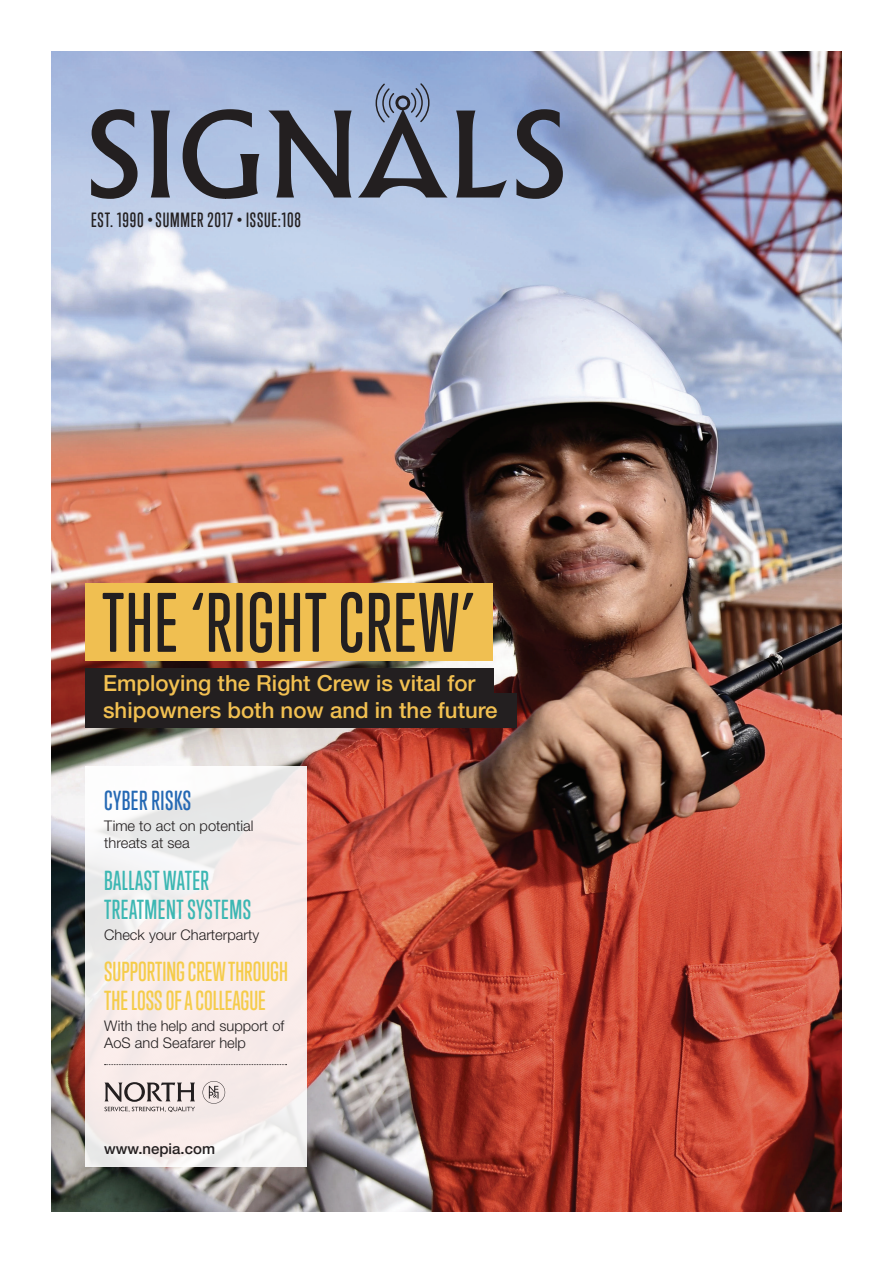
<style>
.page{position:relative;width:893px;height:1263px;background:#fff}
.page>*{position:absolute;margin:0;border:0;box-sizing:border-box;transform-origin:0 0}
.t1{font:500 76.95px "Trump Soft Pro";letter-spacing:.02em;color:#231f20}
.t2{font:500 25.2px/29.4px "Trump Soft Pro";color:#f5cc4a}
.t3{font:500 25.2px/29.4px "Trump Soft Pro";letter-spacing:.02em;color:#3cb7b3}
.t4{font:500 25.2px "Trump Soft Pro";letter-spacing:.02em;color:#2569b4}
.t5{font:500 22.2px/26.7px "Helvetica Neue LT Std";color:#f2c051}
.t6{font:500 18.9px "Trump Soft Pro";letter-spacing:.04em;color:#231f20}
.t7{font:500 15px "Helvetica Neue LT Std";color:#231f20}
.t8{font:300 14.7px/17.5px "Helvetica Neue LT Std";color:#231f20}
</style>
<div class="page">
<img style="left:51px;top:51px;width:791px;height:1161px">
<svg style="left:91px;top:109px;width:47px;height:90px;background:#70778a"></svg>
<svg style="left:151px;top:111px;width:19px;height:86px;background:#464851"></svg>
<svg style="left:183px;top:109px;width:76px;height:90px;background:#7b8599"></svg>
<svg style="left:268px;top:111px;width:84px;height:86px;background:#717a8d"></svg>
<svg style="left:456px;top:111px;width:51px;height:86px;background:#74819a"></svg>
<svg style="left:516px;top:109px;width:47px;height:90px;background:#636d84"></svg>
<svg style="left:358px;top:84px;width:90px;height:113px;background:#7f8ea9"></svg>
<div style="left:85px;top:693px;width:431px;height:34px;background:#231f20"></div>
<svg style="left:85px;top:766px;width:222px;height:401px;fill:#f8ecea"></svg>
<svg style="left:203px;top:1081px;width:22px;height:23px"></svg>
<svg style="left:104px;top:1082px;width:91px;height:30px;background:#bcb2b0"></svg>
<svg style="left:105px;top:1064px;width:182px;height:1px"></svg>
<div style="left:85px;top:583px;width:407px;height:78px;background:#f0bf51"></div>
<div style="left:85px;top:668px;width:409px;height:30px;background:#231f20"></div>
<p class="t6" style="left:91px;top:209px;width:211px">EST. 1990 •SUMMER 2017 • ISSUE:108</p>
<h1 class="t1" style="left:102px;top:577px;width:374px">THE ‘RIGHT CREW’</h1>
<h3 class="t5" style="left:103px;top:670px;width:396px">Employing the Right Crew is vital for shipowners both now and in the future</h3>
<h2 class="t4" style="left:104px;top:786px;width:89px">CYBER RISKS</h2>
<p class="t8" style="left:104px;top:816px;width:151px">Time to act on potential threats at sea</p>
<h2 class="t3" style="left:104px;top:866px;width:148px">BALLAST WATER<br>TREATMENT SYSTEMS</h2>
<p class="t8" style="left:104px;top:925px;width:157px">Check your Charterparty</p>
<h2 class="t2" style="left:104px;top:957px;width:185px">SUPPORTING CREW THROUGH<br>THE LOSS OF A COLLEAGUE</h2>
<p class="t8" style="left:104px;top:1016px;width:182px">With the help and support of<br>AoS and Seafarer help</p>
<p class="t7" style="left:104px;top:1139px;width:112px">www.nepia.com</p>
</div>
